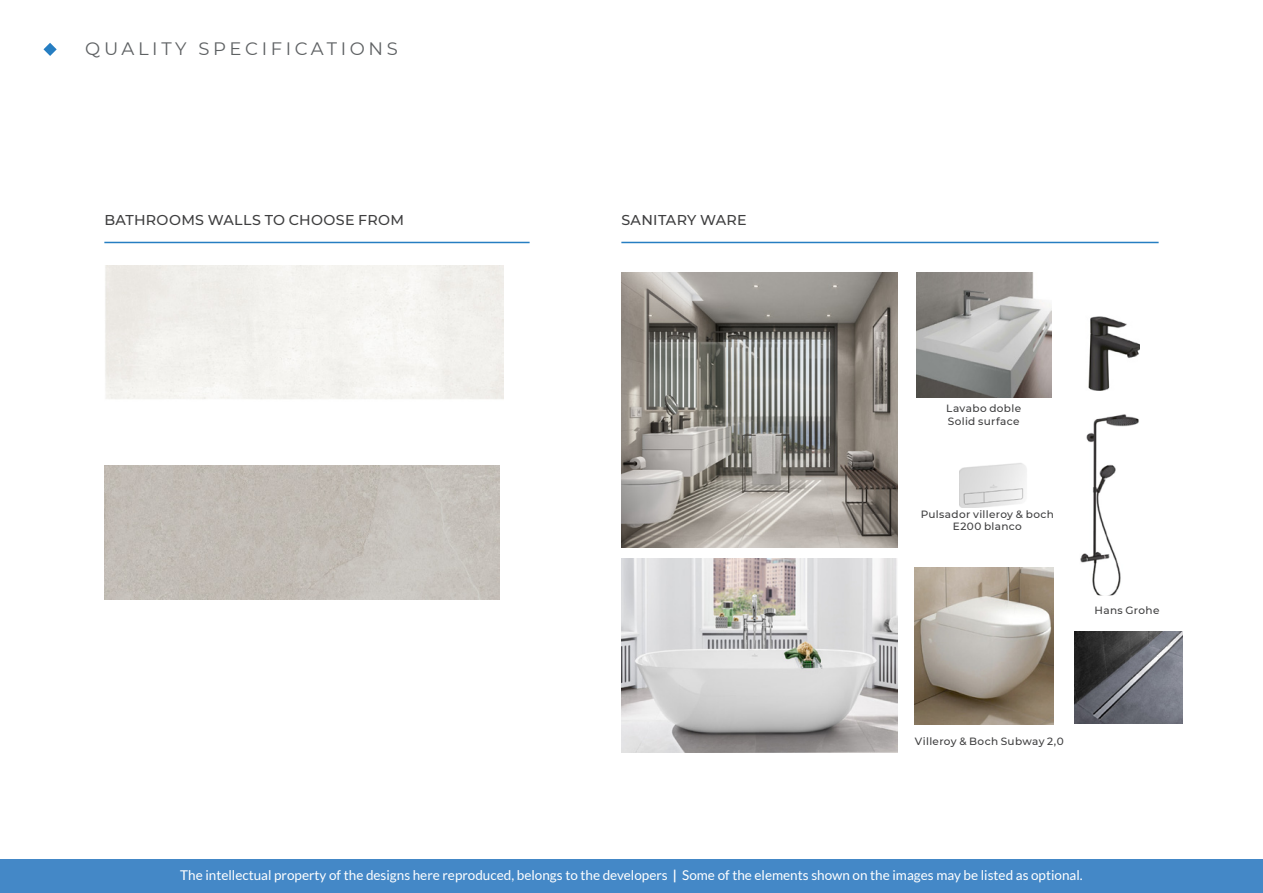
<style>
.page{position:relative;width:1263px;height:893px;background:#fff}
.page>*{position:absolute;margin:0;border:0;box-sizing:border-box;transform-origin:0 0}
.t1{font:18px "Montserrat";letter-spacing:.2em;color:#5e6163}
.t2{font:500 14.25px "Montserrat";letter-spacing:.025em;color:#3e3e3f}
.t3{font:13.5px "Lato";color:#fff}
.t4{font:500 10.5px/12.6px "Montserrat";letter-spacing:.035em;color:#3e3e3f;text-align:center}
.s1{font-weight:700}
</style>
<div class="page">
<div style="left:0;top:859px;width:1263px;height:34px;background:#4488c7"></div>
<hr style="left:104px;top:242px;width:426px;height:1px;background:#267ec2">
<hr style="left:621px;top:242px;width:537px;height:1px;background:#267ec2">
<img style="left:917px;top:272px;width:134px;height:126px">
<img style="left:1088px;top:316px;width:52px;height:75px">
<img style="left:915px;top:568px;width:139px;height:157px">
<img style="left:1080px;top:414px;width:59px;height:181px">
<img style="left:959px;top:463px;width:68px;height:45px">
<img style="left:1075px;top:631px;width:108px;height:93px">
<img style="left:621px;top:273px;width:277px;height:274px">
<img style="left:621px;top:558px;width:277px;height:194px">
<img style="left:104px;top:465px;width:395px;height:135px">
<svg style="left:43px;top:43px;width:14px;height:13px"></svg>
<p class="t1" style="left:85px;top:37px;width:314px">QUALITY SPECIFICATIONS</p>
<p class="t2" style="left:104px;top:209px;width:301px">BATHROOMS WALLS TO CHOOSE FROM</p>
<p class="t2" style="left:621px;top:209px;width:127px">SANITARY WARE</p>
<p class="t4" style="left:946px;top:402px;width:76px">Lavabo doble</p>
<p class="t4" style="left:948px;top:414px;width:73px">Solid surface</p>
<p class="t4" style="left:921px;top:507px;width:135px">Pulsador villeroy &amp; boch<br>E200 blanco</p>
<p class="t4" style="left:1095px;top:604px;width:66px">Hans Grohe</p>
<p class="t4" style="left:915px;top:734px;width:150px">Villeroy &amp; Boch Subway 2,0</p>
<p class="t3" style="left:180px;top:867px;width:904px">The intellectual property of the designs here reproduced, belongs to the developers <span class="s1">|</span> Some of the elements shown on the images may be listed as optional.</p>
</div>
